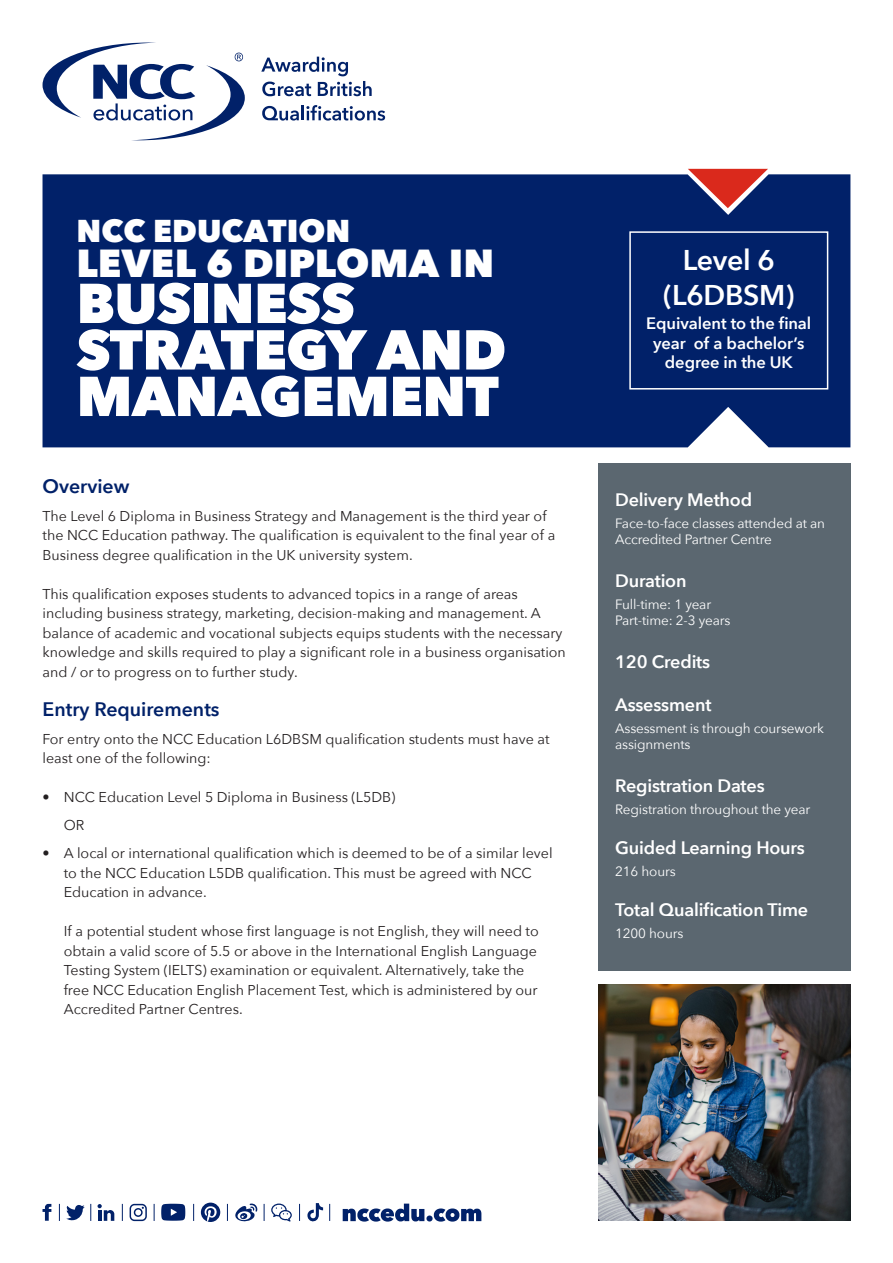
<style>
.page{position:relative;width:893px;height:1263px;background:#fff}
.page>*{position:absolute;margin:0;border:0;box-sizing:border-box;transform-origin:0 0}
.t1{font:800 55.5px/46.5px "Avenir Next";letter-spacing:-.01em;color:#fff}
.t2{font:800 39px "Avenir Next";letter-spacing:.005em;color:#fff}
.t3{font:800 31.5px "Avenir Next";color:#fff}
.t4{font:600 28.5px "Avenir Next";letter-spacing:-.01em;color:#fff}
.t5{font:600 19.5px "Avenir Next";color:#012169}
.t6{font:600 18px "Avenir Next";letter-spacing:-.01em;color:#fff}
.t7{font:600 16.5px/19.8px "Avenir Next";letter-spacing:-.005em;color:#fff;text-align:center}
.t8{font:14.25px/19.5px "Avenir Next";color:#231f20}
.t9{font:13.5px/15.8px "Avenir Next";letter-spacing:-.01em;color:#fff}
</style>
<div class="page">
<div style="left:43px;top:174px;width:807px;height:273px;background:#012169"></div>
<div style="left:629px;top:231px;width:199px;height:158px;border:2px solid #fff"></div>
<svg style="left:261px;top:57px;width:111px;height:39px"></svg>
<svg style="left:262px;top:105px;width:123px;height:16px"></svg>
<svg style="left:43px;top:43px;width:202px;height:97px"></svg>
<svg style="left:688px;top:169px;width:80px;height:39px;background:#934558"></svg>
<img style="left:598px;top:984px;width:252px;height:236px">
<div style="left:598px;top:463px;width:252px;height:508px;background:#5b6770"></div>
<svg style="left:343px;top:1203px;width:138px;height:18px"></svg>
<svg style="left:43px;top:1204px;width:8px;height:17px"></svg>
<svg style="left:98px;top:1204px;width:16px;height:17px"></svg>
<svg style="left:130px;top:1204px;width:17px;height:17px"></svg>
<svg style="left:201px;top:1202px;width:19px;height:20px"></svg>
<svg style="left:161px;top:1204px;width:24px;height:17px"></svg>
<svg style="left:235px;top:1203px;width:22px;height:19px"></svg>
<svg style="left:271px;top:1203px;width:21px;height:18px"></svg>
<svg style="left:307px;top:1203px;width:16px;height:19px"></svg>
<svg style="left:59px;top:1204px;width:1px;height:17px"></svg>
<svg style="left:66px;top:1204px;width:25px;height:17px"></svg>
<svg style="left:122px;top:1204px;width:1px;height:17px"></svg>
<svg style="left:154px;top:1204px;width:1px;height:17px"></svg>
<svg style="left:193px;top:1204px;width:1px;height:17px"></svg>
<svg style="left:227px;top:1204px;width:1px;height:17px"></svg>
<svg style="left:264px;top:1204px;width:1px;height:17px"></svg>
<svg style="left:299px;top:1204px;width:1px;height:17px"></svg>
<svg style="left:329px;top:1204px;width:1px;height:17px"></svg>
<p class="t3" style="left:77px;top:211px;width:275px">NCC EDUCATION</p>
<p class="t2" style="left:77px;top:239px;width:419px">LEVEL 6 DIPLOMA IN</p>
<p class="t1" style="left:77px;top:280px;width:431px">BUSINESS<br>STRATEGY AND<br>MANAGEMENT</p>
<p class="t5" style="left:43px;top:469px;width:88px">Overview</p>
<p class="t8" style="left:43px;top:505px;width:514px">The Level 6 Diploma in Business Strategy and Management is the third year of the NCC Education pathway. The qualification is equivalent to the final year of a<br>Business degree qualification in the UK university system.</p>
<p class="t8" style="left:43px;top:583px;width:525px">This qualification exposes students to advanced topics in a range of areas including business strategy, marketing, decision-making and management. A balance of academic and vocational subjects equips students with the necessary knowledge and skills required to play a significant role in a business organisation and / or to progress on to further study.</p>
<p class="t5" style="left:43px;top:692px;width:179px">Entry Requirements</p>
<p class="t8" style="left:43px;top:728px;width:508px">For entry onto the NCC Education L6DBSM qualification students must have at least one of the following:</p>
<p class="t8" style="left:43px;top:787px;width:354px">• NCC Education Level 5 Diploma in Business (L5DB)</p>
<p class="t8" style="left:64px;top:815px;width:22px">OR</p>
<p class="t8" style="left:64px;top:843px;width:490px;text-indent:-21px">• A local or international qualification which is deemed to be of a similar level to the NCC Education L5DB qualification. This must be agreed with NCC<br>Education in advance.</p>
<p class="t8" style="left:64px;top:921px;width:477px">If a potential student whose first language is not English, they will need to obtain a valid score of 5.5 or above in the International English Language Testing System (IELTS) examination or equivalent. Alternatively, take the free NCC Education English Placement Test, which is administered by our Accredited Partner Centres.</p>
<p class="t4" style="left:683px;top:236px;width:93px">Level 6</p>
<p class="t4" style="left:663px;top:270px;width:133px">(L6DBSM)</p>
<p class="t7" style="left:646px;top:313px;width:167px">Equivalent to the final year of a bachelor’s degree in the UK</p>
<p class="t6" style="left:615px;top:484px;width:138px">Delivery Method</p>
<p class="t9" style="left:615px;top:515px;width:211px">Face-to-face classes attended at an<br>Accredited Partner Centre</p>
<p class="t6" style="left:615px;top:565px;width:73px">Duration</p>
<p class="t9" style="left:615px;top:596px;width:98px">Full-time: 1 year</p>
<p class="t9" style="left:615px;top:611px;width:117px">Part-time: 2-3 years</p>
<p class="t6" style="left:615px;top:646px;width:97px">120 Credits</p>
<p class="t6" style="left:615px;top:689px;width:98px">Assessment</p>
<p class="t9" style="left:615px;top:720px;width:210px">Assessment is through coursework assignments</p>
<p class="t6" style="left:615px;top:770px;width:151px">Registration Dates</p>
<p class="t9" style="left:615px;top:801px;width:197px">Registration throughout the year</p>
<p class="t6" style="left:615px;top:832px;width:191px">Guided Learning Hours</p>
<p class="t9" style="left:615px;top:863px;width:62px">216 hours</p>
<p class="t6" style="left:615px;top:894px;width:195px">Total Qualification Time</p>
<p class="t9" style="left:615px;top:924px;width:70px">1200 hours</p>
</div>
